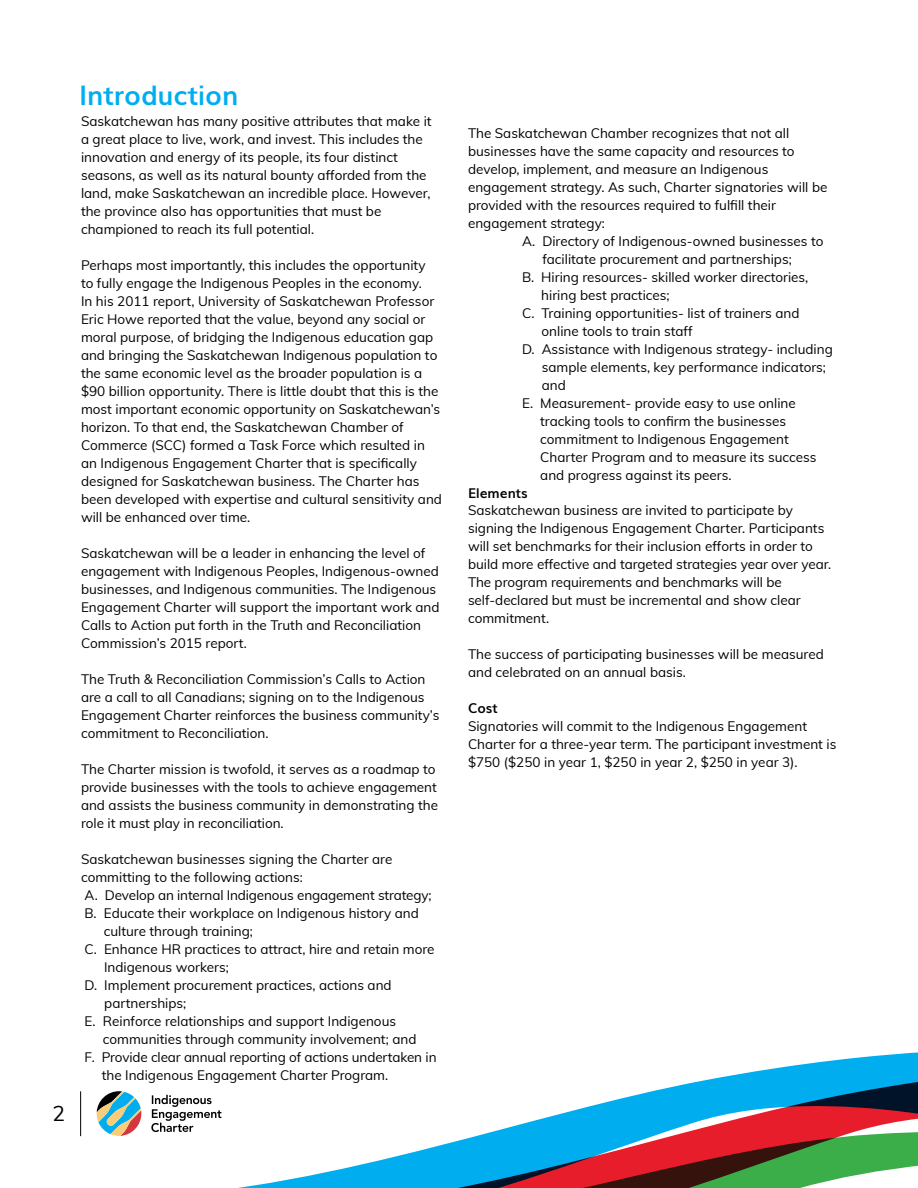
<style>
.page{position:relative;width:918px;height:1188px;background:#fff}
.page>*{position:absolute;margin:0;border:0;box-sizing:border-box;transform-origin:0 0}
.t1{font:700 27px "Muli";color:#00aeef}
.t2{font:21px "Muli";color:#000}
.t3{font:13.5px/18px "Muli";color:#000}
.t4{font:700 13.5px "Muli";color:#000}
</style>
<div class="page">
<svg style="left:81px;top:1052px;width:837px;height:78px"></svg>
<svg style="left:80px;top:1130px;width:838px;height:58px"></svg>
<hr style="left:80px;top:1091px;width:1px;height:45px;background:#000">
<svg style="left:97px;top:1091px;width:44px;height:45px"></svg>
<svg style="left:151px;top:1095px;width:70px;height:37px"></svg>
<h2 class="t2" style="left:53px;top:1098px;width:14px">2</h2>
<h1 class="t1" style="left:80px;top:74px;width:160px">Introduction</h1>
<p class="t3" style="left:81px;top:112px;width:352px">Saskatchewan has many positive attributes that make it a great place to live, work, and invest. This includes the innovation and energy of its people, its four distinct seasons, as well as its natural bounty afforded from the land, make Saskatchewan an incredible place. However, the province also has opportunities that must be championed to reach its full potential.</p>
<p class="t3" style="left:81px;top:256px;width:363px">Perhaps most importantly, this includes the opportunity<br>to fully engage the Indigenous Peoples in the economy.<br>In his 2011 report, University of Saskatchewan Professor Eric Howe reported that the value, beyond any social or moral purpose, of bridging the Indigenous education gap and bringing the Saskatchewan Indigenous population to the same economic level as the broader population is a $90 billion opportunity. There is little doubt that this is the most important economic opportunity on Saskatchewan’s horizon. To that end, the Saskatchewan Chamber of Commerce (SCC) formed a Task Force which resulted in an Indigenous Engagement Charter that is specifically designed for Saskatchewan business. The Charter has been developed with expertise and cultural sensitivity and will be enhanced over time.</p>
<p class="t3" style="left:81px;top:544px;width:360px">Saskatchewan will be a leader in enhancing the level of engagement with Indigenous Peoples, Indigenous-owned businesses, and Indigenous communities. The Indigenous Engagement Charter will support the important work and Calls to Action put forth in the Truth and Reconciliation Commission’s 2015 report.</p>
<p class="t3" style="left:81px;top:669px;width:360px">The Truth &amp; Reconciliation Commission’s Calls to Action are a call to all Canadians; signing on to the Indigenous Engagement Charter reinforces the business community’s commitment to Reconciliation.</p>
<p class="t3" style="left:81px;top:759px;width:359px">The Charter mission is twofold, it serves as a roadmap to provide businesses with the tools to achieve engagement and assists the business community in demonstrating the role it must play in reconciliation.</p>
<p class="t3" style="left:81px;top:849px;width:313px">Saskatchewan businesses signing the Charter are</p>
<p class="t3" style="left:81px;top:867px;width:224px">committing to the following actions:</p>
<p class="t3" style="left:85px;top:885px;width:349px">A. Develop an internal Indigenous engagement strategy;</p>
<p class="t3" style="left:85px;top:903px;width:336px">B. Educate their workplace on Indigenous history and</p>
<p class="t3" style="left:104px;top:921px;width:151px">culture through training;</p>
<p class="t3" style="left:85px;top:939px;width:352px">C. Enhance HR practices to attract, hire and retain more</p>
<p class="t3" style="left:104px;top:957px;width:126px">Indigenous workers;</p>
<p class="t3" style="left:85px;top:975px;width:309px">D. Implement procurement practices, actions and</p>
<p class="t3" style="left:104px;top:993px;width:84px">partnerships;</p>
<p class="t3" style="left:85px;top:1011px;width:313px">E. Reinforce relationships and support Indigenous</p>
<p class="t3" style="left:103px;top:1029px;width:315px">communities through community involvement; and</p>
<p class="t3" style="left:85px;top:1047px;width:354px">F. Provide clear annual reporting of actions undertaken in</p>
<p class="t3" style="left:102px;top:1065px;width:288px">the Indigenous Engagement Charter Program.</p>
<p class="t3" style="left:468px;top:123px;width:323px">The Saskatchewan Chamber recognizes that not all</p>
<p class="t3" style="left:468px;top:141px;width:328px">businesses have the same capacity and resources to</p>
<p class="t3" style="left:468px;top:159px;width:302px">develop, implement, and measure an Indigenous</p>
<p class="t3" style="left:468px;top:177px;width:361px">engagement strategy. As such, Charter signatories will be</p>
<p class="t3" style="left:468px;top:195px;width:310px">provided with the resources required to fulfill their</p>
<p class="t3" style="left:468px;top:213px;width:139px">engagement strategy:</p>
<p class="t3" style="left:522px;top:231px;width:303px">A. Directory of Indigenous-owned businesses to</p>
<p class="t3" style="left:542px;top:249px;width:251px">facilitate procurement and partnerships;</p>
<p class="t3" style="left:522px;top:267px;width:288px">B. Hiring resources- skilled worker directories,</p>
<p class="t3" style="left:541px;top:285px;width:130px">hiring best practices;</p>
<p class="t3" style="left:522px;top:303px;width:279px">C. Training opportunities- list of trainers and</p>
<p class="t3" style="left:542px;top:321px;width:153px">online tools to train staff</p>
<p class="t3" style="left:522px;top:339px;width:312px">D. Assistance with Indigenous strategy- including</p>
<p class="t3" style="left:542px;top:357px;width:286px">sample elements, key performance indicators;</p>
<p class="t3" style="left:542px;top:375px;width:26px">and</p>
<p class="t3" style="left:522px;top:393px;width:275px">E. Measurement- provide easy to use online</p>
<p class="t3" style="left:540px;top:411px;width:247px">tracking tools to confirm the businesses</p>
<p class="t3" style="left:540px;top:429px;width:250px">commitment to Indigenous Engagement</p>
<p class="t3" style="left:540px;top:447px;width:278px">Charter Program and to measure its success</p>
<p class="t3" style="left:540px;top:465px;width:193px">and progress against its peers.</p>
<p class="t4" style="left:468px;top:482px;width:61px">Elements</p>
<p class="t3" style="left:468px;top:501px;width:365px">Saskatchewan business are invited to participate by signing the Indigenous Engagement Charter. Participants will set benchmarks for their inclusion efforts in order to build more effective and targeted strategies year over year.<br>The program requirements and benchmarks will be self-declared but must be incremental and show clear commitment.</p>
<p class="t3" style="left:468px;top:645px;width:357px">The success of participating businesses will be measured and celebrated on an annual basis.</p>
<p class="t4" style="left:468px;top:698px;width:31px">Cost</p>
<p class="t3" style="left:468px;top:717px;width:370px">Signatories will commit to the Indigenous Engagement<br>Charter for a three-year term. The participant investment is $750 ($250 in year 1, $250 in year 2, $250 in year 3).</p>
</div>
